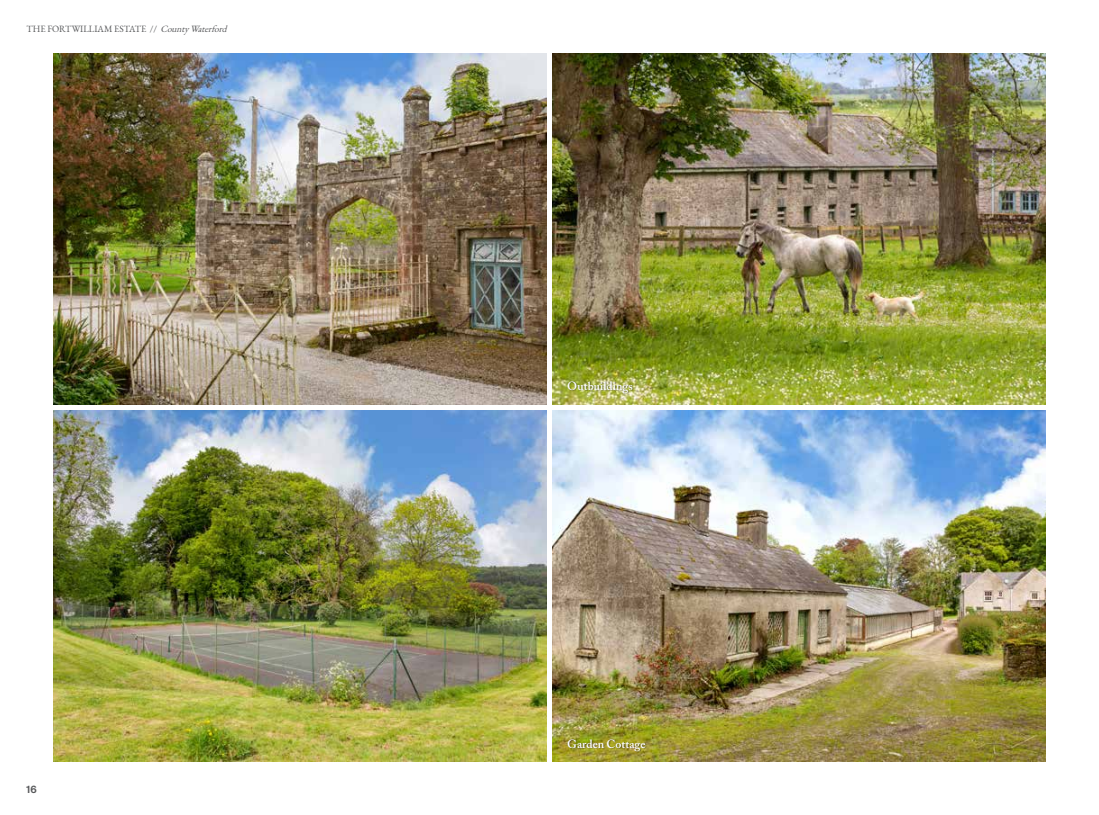
<style>
.page{position:relative;width:1099px;height:815px;background:#fff}
.page>*{position:absolute;margin:0;border:0;box-sizing:border-box;transform-origin:0 0}
.t1{font:600 11.88px "Adobe Caslon Pro";color:#fff}
.t2{font:600 10px "Suisse Intl";color:#57585a}
.t3{font:9.38px "EB Garamond";color:#57585a}
.s1{font-style:italic}
</style>
<div class="page">
<img style="left:553px;top:53px;width:492px;height:351px">
<img style="left:53px;top:53px;width:493px;height:351px">
<img style="left:553px;top:411px;width:492px;height:351px">
<img style="left:53px;top:411px;width:493px;height:351px">
<div style="left:567px;top:739px;width:80px;height:13px;background:#231f20;opacity:.5"></div>
<div style="left:567px;top:382px;width:66px;height:13px;background:#231f20;opacity:.5"></div>
<p class="t3" style="left:27px;top:22px;width:205px">THE FORTWILLIAM ESTATE // <span class="s1">CountyWaterford</span></p>
<p class="t2" style="left:27px;top:784px;width:12px">16</p>
<p class="t1" style="left:567px;top:379px;width:67px">Outbuildings</p>
<p class="t1" style="left:567px;top:737px;width:80px">Garden Cottage</p>
</div>
